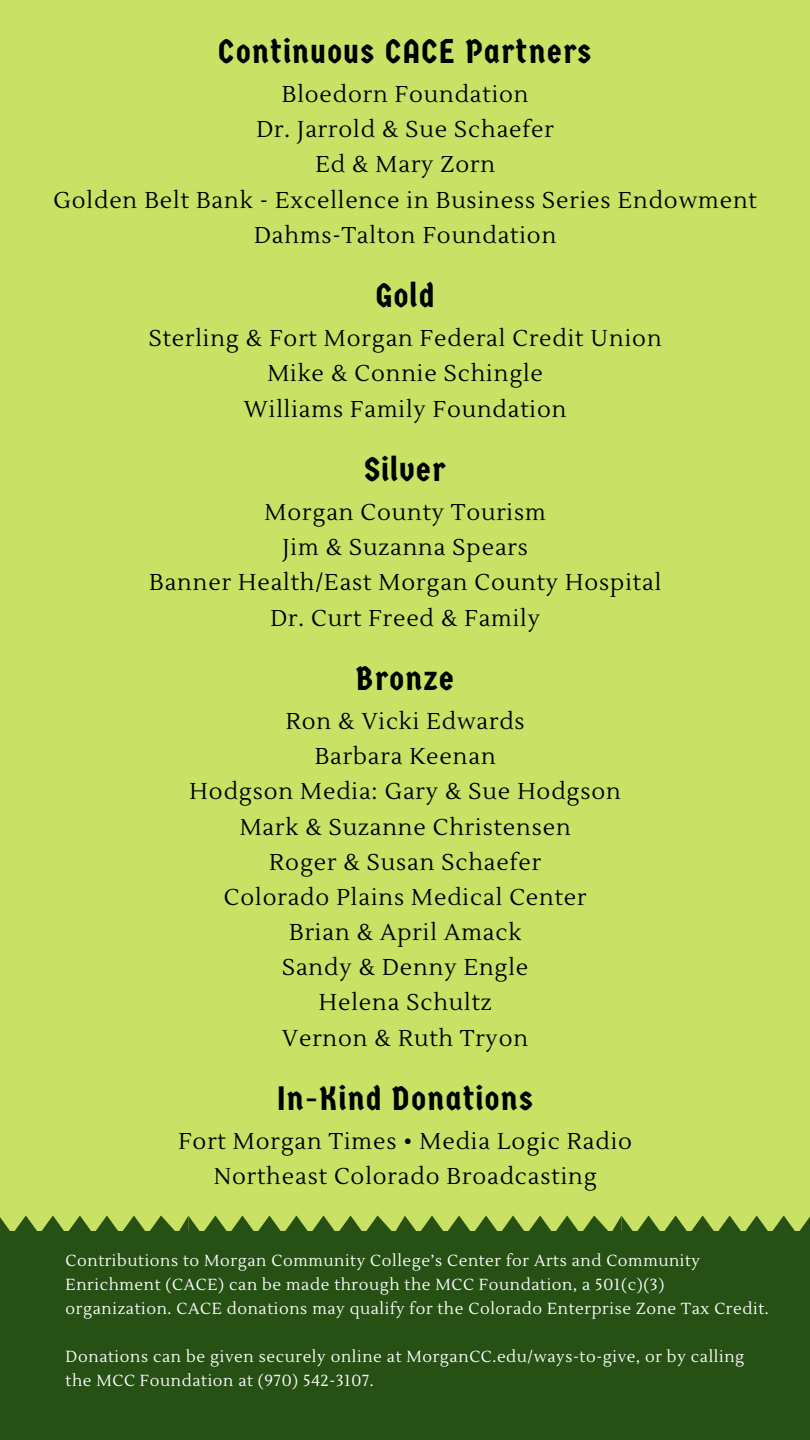
<style>
.page{position:relative;width:810px;height:1440px;background:#c9e265}
.page>*{position:absolute;margin:0;border:0;box-sizing:border-box;transform-origin:0 0}
.t1{font:33.8px "Germania One";letter-spacing:.04em;color:#000}
.t2{font:22.9px "Lustria";letter-spacing:.04em;color:#000}
.t3{font:16px/24px "Lustria";letter-spacing:.04em;color:#fff}
</style>
<div class="page">
<svg style="left:0;top:1216px;width:188px;height:15px"></svg>
<svg style="left:405px;top:1216px;width:217px;height:15px"></svg>
<svg style="left:188px;top:1216px;width:217px;height:15px"></svg>
<svg style="left:622px;top:1216px;width:188px;height:15px"></svg>
<div style="left:0;top:1231px;width:810px;height:209px;background:#275015"></div>
<p class="t1" style="left:219px;top:32px;width:374px">Continuous CACE Partners</p>
<p class="t2" style="left:282px;top:80px;width:248px">Bloedorn Foundation</p>
<p class="t2" style="left:256px;top:115px;width:299px">Dr. Jarrold &amp; Sue Schaefer</p>
<p class="t2" style="left:315px;top:151px;width:181px">Ed &amp; Mary Zorn</p>
<p class="t2" style="left:54px;top:186px;width:705px">Golden Belt Bank - Excellence in Business Series Endowment</p>
<p class="t2" style="left:254px;top:221px;width:304px">Dahms-Talton Foundation</p>
<p class="t1" style="left:376px;top:276px;width:59px">Gold</p>
<p class="t2" style="left:149px;top:324px;width:514px">Sterling &amp; Fort Morgan Federal Credit Union</p>
<p class="t2" style="left:267px;top:360px;width:277px">Mike &amp; Connie Schingle</p>
<p class="t2" style="left:244px;top:395px;width:324px">Williams Family Foundation</p>
<p class="t1" style="left:364px;top:450px;width:83px">Silver</p>
<p class="t2" style="left:265px;top:498px;width:283px">Morgan County Tourism</p>
<p class="t2" style="left:282px;top:533px;width:247px">Jim &amp; Suzanna Spears</p>
<p class="t2" style="left:149px;top:569px;width:514px">Banner Health/East Morgan County Hospital</p>
<p class="t2" style="left:270px;top:604px;width:271px">Dr. Curt Freed &amp; Family</p>
<p class="t1" style="left:356px;top:659px;width:100px">Bronze</p>
<p class="t2" style="left:286px;top:707px;width:240px">Ron &amp; Vicki Edwards</p>
<p class="t2" style="left:315px;top:742px;width:182px">Barbara Keenan</p>
<p class="t2" style="left:190px;top:778px;width:433px">Hodgson Media: Gary &amp; Sue Hodgson</p>
<p class="t2" style="left:240px;top:813px;width:333px">Mark &amp; Suzanne Christensen</p>
<p class="t2" style="left:269px;top:848px;width:274px">Roger &amp; Susan Schaefer</p>
<p class="t2" style="left:224px;top:883px;width:364px">Colorado Plains Medical Center</p>
<p class="t2" style="left:289px;top:918px;width:234px">Brian &amp; April Amack</p>
<p class="t2" style="left:282px;top:953px;width:248px">Sandy &amp; Denny Engle</p>
<p class="t2" style="left:319px;top:989px;width:174px">Helena Schultz</p>
<p class="t2" style="left:282px;top:1024px;width:247px">Vernon &amp; Ruth Tryon</p>
<p class="t1" style="left:277px;top:1079px;width:257px">In-Kind Donations</p>
<p class="t2" style="left:178px;top:1127px;width:455px">Fort Morgan Times • Media Logic Radio</p>
<p class="t2" style="left:214px;top:1162px;width:384px">Northeast Colorado Broadcasting</p>
<p class="t3" style="left:66px;top:1249px;width:704px">Contributions to Morgan Community College’s Center for Arts and Community<br>Enrichment (CACE) can be made through the MCC Foundation, a 501(c)(3) organization. CACE donations may qualify for the Colorado Enterprise Zone Tax Credit.</p>
<p class="t3" style="left:66px;top:1345px;width:680px">Donations can be given securely online at MorganCC.edu/ways-to-give, or by calling the MCC Foundation at (970) 542-3107.</p>
</div>
